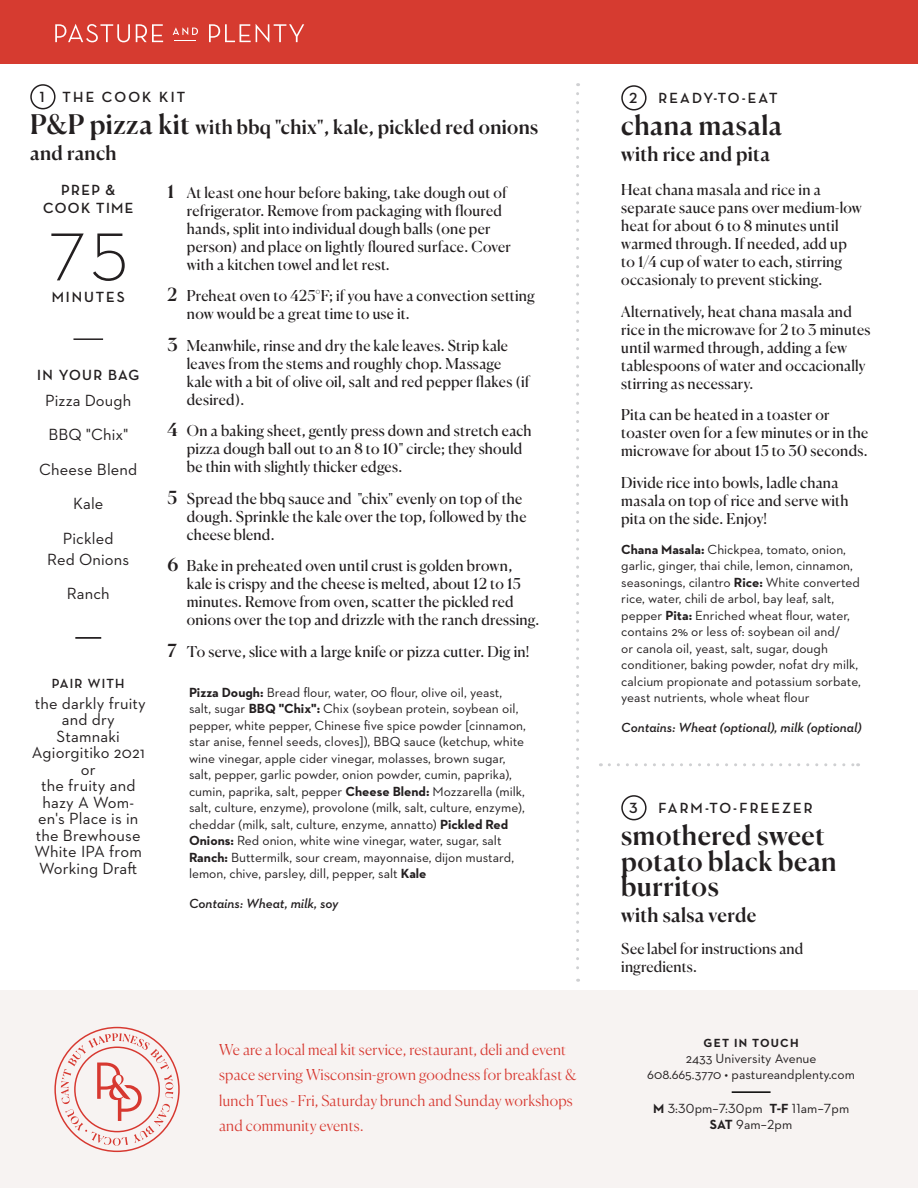
<style>
.page{position:relative;width:918px;height:1188px;background:#fff}
.page>*{position:absolute;margin:0;border:0;box-sizing:border-box;transform-origin:0 0}
.t1{font:300 69px "Neutraface 2 Text";color:#231f20}
.t2{font:500 27px/25.5px "Canela";letter-spacing:.02em;color:#231f20}
.t3{font:500 19.5px/25.5px "Canela";letter-spacing:.015em;color:#231f20}
.List_of_Ingredients{font:16.5px/16.5px "Neutraface 2 Text";letter-spacing:.01em;color:#231f20;text-align:center}
.t4{font:15px/18px "Canela";letter-spacing:.015em;color:#231f20}
.t5{font:300 15px/25.5px "Canela";letter-spacing:.02em;color:#d73830}
.List_of_Ingredients-2{font:700 15px "Neutraface Display";letter-spacing:.13em;color:#231f20}
.List_of_Ingredients-3{font:700 15px/18px "Neutraface Display";letter-spacing:.09em;color:#231f20;text-align:center}
.List_of_Ingredients-4{font:700 15px "Neutraface Display";letter-spacing:.085em;color:#231f20}
.t6{font:13.5px/16.5px "Neutraface 2 Text";color:#231f20}
.t7{font:italic 600 13.5px "Neutraface 2 Text";color:#231f20}
.List_of_Ingredients-5{font:700 13.5px "Neutraface Display";letter-spacing:.09em;color:#231f20}
.t8{font:700 12px "Neutraface 2 Text";letter-spacing:.1em;color:#231f20}
.s1{font-size:27px}
.s2{font-weight:500;font-size:18px}
.s3{font-weight:700}
</style>
<div class="page">
<div style="left:0;top:991px;width:918px;height:197px;background:#f7f3f2"></div>
<div style="left:0;top:0;width:918px;height:64px;background:#d63b30"></div>
<svg style="left:55px;top:24px;width:75px;height:18px"></svg>
<svg style="left:136px;top:24px;width:27px;height:18px"></svg>
<svg style="left:173px;top:27px;width:25px;height:14px"></svg>
<svg style="left:209px;top:24px;width:95px;height:19px"></svg>
<svg style="left:54px;top:1027px;width:126px;height:125px"></svg>
<div style="left:30px;top:84px;width:26px;height:25px;border:2px solid #231f20;border-radius:50%"></div>
<div style="left:621px;top:85px;width:26px;height:26px;border:2px solid #231f20;border-radius:50%"></div>
<div style="left:621px;top:795px;width:26px;height:25px;border:2px solid #231f20;border-radius:50%"></div>
<svg style="left:576px;top:94px;width:3px;height:888px"></svg>
<hr style="left:73px;top:338px;width:30px;height:2px;background:#231f20">
<hr style="left:75px;top:637px;width:26px;height:2px;background:#231f20">
<svg style="left:609px;top:763px;width:250px;height:3px"></svg>
<hr style="left:732px;top:1091px;width:39px;height:2px;background:#000">
<p class="List_of_Ingredients-2" style="left:40px;top:88px;width:6px">1</p>
<p class="List_of_Ingredients-2" style="left:63px;top:89px;width:124px">THE COOK KIT</p>
<p class="t3" style="left:30px;top:113px;width:510px"><span class="s1">P&amp;P pizza kit</span> with bbq "chix", kale, pickled red onions and ranch</p>
<p class="List_of_Ingredients-3" style="left:43px;top:182px;width:92px">PREP &amp;<br>COOK TIME</p>
<p class="t1" style="left:49px;top:214px;width:81px">75</p>
<p class="List_of_Ingredients-2" style="left:52px;top:288px;width:75px">MINUTES</p>
<p class="List_of_Ingredients-4" style="left:37px;top:367px;width:104px">IN YOUR BAG</p>
<p class="List_of_Ingredients" style="left:45px;top:392px;width:88px">Pizza Dough</p>
<p class="List_of_Ingredients" style="left:48px;top:426px;width:81px">BBQ "Chix"</p>
<p class="List_of_Ingredients" style="left:39px;top:461px;width:100px">Cheese Blend</p>
<p class="List_of_Ingredients" style="left:73px;top:495px;width:32px">Kale</p>
<p class="List_of_Ingredients" style="left:47px;top:527px;width:84px;line-height:21px">Pickled<br>Red Onions</p>
<p class="List_of_Ingredients" style="left:67px;top:585px;width:44px">Ranch</p>
<p class="List_of_Ingredients-5" style="left:52px;top:676px;width:74px">PAIR WITH</p>
<p class="List_of_Ingredients" style="left:32px;top:695px;width:116px">the darkly fruity and dry<br>Stamnaki<br>Agiorgitiko 2021 or<br>the fruity and hazy A Wom&shy;en's Place is in the Brewhouse<br>White IPA from<br>Working Draft</p>
<p class="t4" style="left:187px;top:182px;width:326px;text-indent:-19px"><span class="s2">1</span> At least one hour before baking, take dough out of refrigerator. Remove from packaging with floured hands, split into individual dough balls (one per person) and place on lightly floured surface. Cover with a kitchen towel and let rest.</p>
<p class="t4" style="left:187px;top:285px;width:350px;text-indent:-19px"><span class="s2">2</span> Preheat oven to 425°F; if you have a convection setting now would be a great time to use it.</p>
<p class="t4" style="left:187px;top:335px;width:344px;text-indent:-19px"><span class="s2">3</span> Meanwhile, rinse and dry the kale leaves. Strip kale leaves from the stems and roughly chop. Massage kale with a bit of olive oil, salt and red pepper flakes (if desired).</p>
<p class="t4" style="left:187px;top:420px;width:346px;text-indent:-19px"><span class="s2">4</span> On a baking sheet, gently press down and stretch each pizza dough ball out to an 8 to 10" circle; they should be thin with slightly thicker edges.</p>
<p class="t4" style="left:187px;top:488px;width:341px;text-indent:-19px"><span class="s2">5</span> Spread the bbq sauce and "chix" evenly on top of the dough. Sprinkle the kale over the top, followed by the cheese blend.</p>
<p class="t4" style="left:187px;top:555px;width:354px;text-indent:-19px"><span class="s2">6</span> Bake in preheated oven until crust is golden brown, kale is crispy and the cheese is melted, about 12 to 15 minutes. Remove from oven, scatter the pickled red onions over the top and drizzle with the ranch dressing.</p>
<p class="t4" style="left:168px;top:641px;width:363px"><span class="s2">7</span> To serve, slice with a large knife or pizza cutter. Dig in!</p>
<p class="t6" style="left:189px;top:684px;width:338px"><span class="s3">Pizza Dough:</span> Bread flour, water, 00 flour, olive oil, yeast, salt, sugar <span class="s3">BBQ "Chix":</span> Chix (soybean protein, soybean oil, pepper, white pepper, Chinese five spice powder [cinnamon, star anise, fennel seeds, cloves]), BBQ sauce (ketchup, white wine vinegar, apple cider vinegar, molasses, brown sugar, salt, pepper, garlic powder, onion powder, cumin, paprika), cumin, paprika, salt, pepper <span class="s3">Cheese Blend:</span> Mozzarella (milk, salt, culture, enzyme), provolone (milk, salt, culture, enzyme), cheddar (milk, salt, culture, enzyme, annatto) <span class="s3">Pickled Red Onions:</span> Red onion, white wine vinegar, water, sugar, salt <span class="s3">Ranch:</span> Buttermilk, sour cream, mayonnaise, dijon mustard, lemon, chive, parsley, dill, pepper, salt <span class="s3">Kale</span></p>
<p class="t7" style="left:189px;top:895px;width:151px">Contains: Wheat, milk, soy</p>
<p class="t5" style="left:219px;top:1035px;width:359px">We are a local meal kit service, restaurant, deli and event space serving Wisconsin-grown goodness for breakfast &amp; lunch Tues - Fri, Saturday brunch and Sunday workshops and community events.</p>
<p class="List_of_Ingredients-2" style="left:629px;top:90px;width:10px">2</p>
<p class="List_of_Ingredients-2" style="left:659px;top:90px;width:120px">READY-TO-EAT</p>
<p class="t2" style="left:621px;top:111px;width:162px">chana masala</p>
<p class="t3" style="left:621px;top:139px;width:150px">with rice and pita</p>
<p class="t4" style="left:621px;top:180px;width:242px">Heat chana masala and rice in a separate sauce pans over medium-low heat for about 6 to 8 minutes until warmed through. If needed, add up to 1/4 cup of water to each, stirring occasionaly to prevent sticking.</p>
<p class="t4" style="left:621px;top:301px;width:251px">Alternatively, heat chana masala and rice in the microwave for 2 to 3 minutes until warmed through, adding a few tablespoons of water and occacionally stirring as necessary.</p>
<p class="t4" style="left:621px;top:405px;width:249px">Pita can be heated in a toaster or toaster oven for a few minutes or in the microwave for about 15 to 30 seconds.</p>
<p class="t4" style="left:621px;top:472px;width:229px">Divide rice into bowls, ladle chana masala on top of rice and serve with pita on the side. Enjoy!</p>
<p class="t6" style="left:621px;top:541px;width:241px"><span class="s3">Chana Masala:</span> Chickpea, tomato, onion, garlic, ginger, thai chile, lemon, cinnamon, seasonings, cilantro <span class="s3">Rice:</span> White converted rice, water, chili de arbol, bay leaf, salt, pepper <span class="s3">Pita:</span> Enriched wheat flour, water, contains 2% or less of: soybean oil and/<br>or canola oil, yeast, salt, sugar, dough conditioner, baking powder, nofat dry milk, calcium propionate and potassium sorbate, yeast nutrients, whole wheat flour</p>
<p class="t7" style="left:621px;top:719px;width:242px">Contains: Wheat (optional), milk (optional)</p>
<p class="List_of_Ingredients-2" style="left:629px;top:799px;width:10px">3</p>
<p class="List_of_Ingredients-2" style="left:659px;top:799px;width:156px">FARM-TO-FREEZER</p>
<p class="t2" style="left:621px;top:821px;width:217px">smothered sweet potato black bean burritos</p>
<p class="t3" style="left:621px;top:900px;width:136px">with salsa verde</p>
<p class="t4" style="left:621px;top:938px;width:183px">See label for instructions and ingredients.</p>
<p class="t8" style="left:704px;top:1035px;width:97px">GET IN TOUCH</p>
<p class="t6" style="left:686px;top:1050px;width:132px">2433 University Avenue</p>
<p class="t6" style="left:647px;top:1066px;width:209px">608.665.3770 • pastureandplenty.com</p>
<p class="t6" style="left:653px;top:1100px;width:198px"><span class="s3">M</span> 3:30pm–7:30pm <span class="s3">T-F</span> 11am–7pm</p>
<p class="t6" style="left:710px;top:1116px;width:84px"><span class="s3">SAT</span> 9am–2pm</p>
</div>
